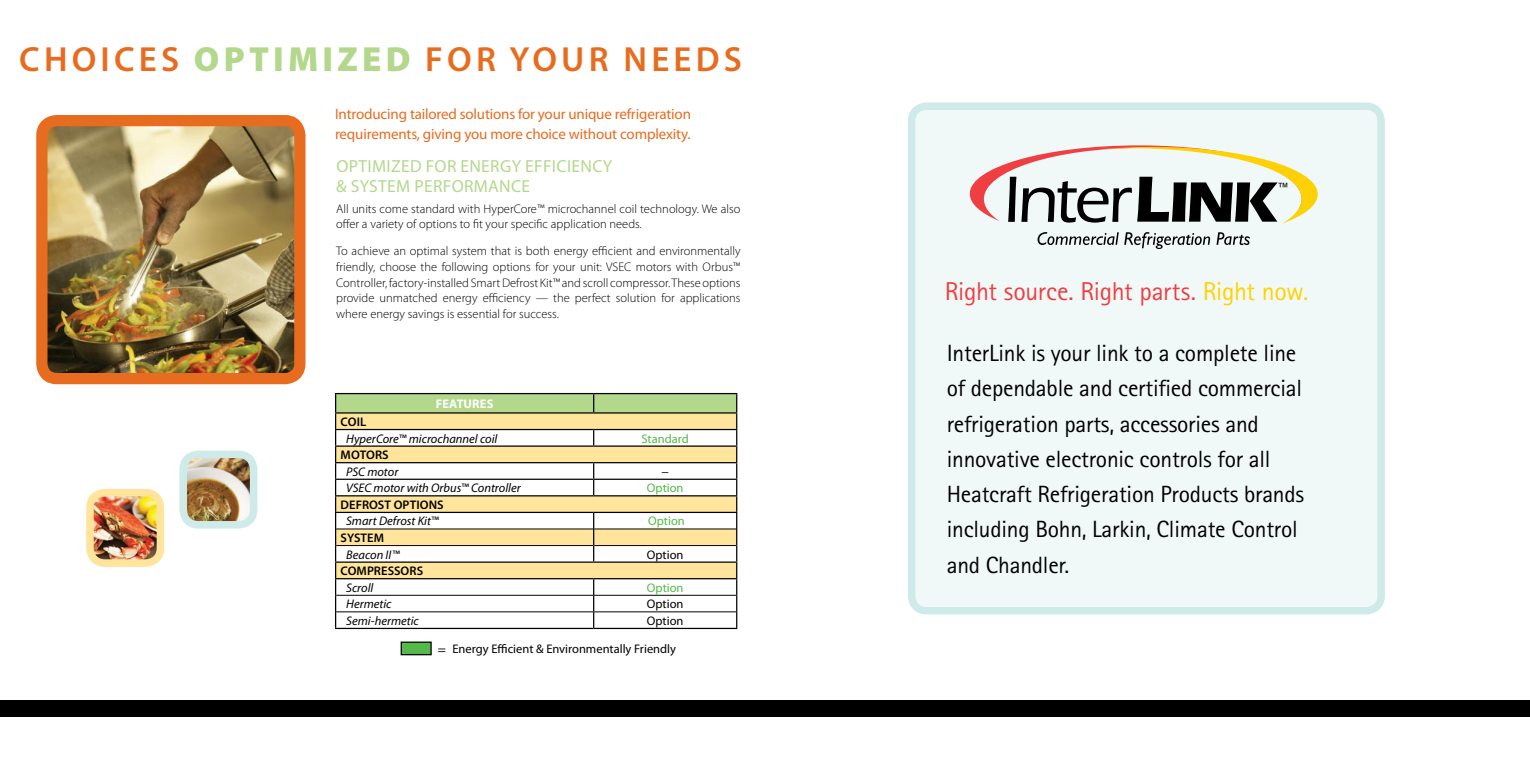
<style>
.page{position:relative;width:1530px;height:765px;background:#fff}
.page>*{position:absolute;margin:0;border:0;box-sizing:border-box;transform-origin:0 0}
.t1{font:600 35px "Myriad Pro";letter-spacing:.12em;color:#e86c1f}
.t2{font:25.88px "Rotis Sans Serif";letter-spacing:-.02em;color:#ef3e42}
.t3{font:23.5px/35.2px "Rotis Sans Serif";letter-spacing:-.01em;color:#000}
.t4{font:17.5px/20px "Myriad Pro";letter-spacing:.02em;color:#b3d88c}
.t5{font:15px/20px "Myriad Pro";letter-spacing:-.01em;color:#e86c1f}
.t6{font:300 12.5px/15.6px "Myriad Pro";color:#000}
.t7{font:italic 12.5px "Myriad Pro";color:#000}
.t8{font:12.5px "Myriad Pro";color:#000}
.t9{font:600 12.5px "Myriad Pro";letter-spacing:.005em;color:#000}
.t10{font:12.5px "Myriad Pro";color:#54b948}
.t11{font:700 12.5px "Myriad Pro";color:#fff}
.t12{font:italic 11.5px "Gill Sans";color:#000}
.s1{font-weight:900;color:#b3d88c}
.s2{font-size:13.75px}
.s3{color:#ffd200}
</style>
<div class="page">
<hr style="left:335px;top:628px;width:259px;height:1px;background:#000">
<hr style="left:335px;top:393px;width:259px;height:1px;background:#000">
<hr style="left:594px;top:393px;width:143px;height:1px;background:#000">
<hr style="left:594px;top:628px;width:143px;height:1px;background:#000">
<svg style="left:335px;top:394px;width:402px;height:234px"></svg>
<hr style="left:336px;top:595px;width:258px;height:1px;background:#000">
<hr style="left:594px;top:595px;width:142px;height:1px;background:#000">
<img style="left:42px;top:121px;width:257px;height:258px;border-radius:15px">
<div style="left:36px;top:115px;width:269px;height:269px;border:11px solid #e86c1f;border-radius:15px"></div>
<img style="left:188px;top:460px;width:60px;height:60px">
<div style="left:179px;top:451px;width:78px;height:78px;border:8px solid #ceebea;border-radius:15px"></div>
<img style="left:90px;top:493px;width:70px;height:70px;border-radius:15px">
<div style="left:86px;top:489px;width:78px;height:78px;border:8px solid #ffe49c;border-radius:15px"></div>
<div style="left:0;top:700px;width:1530px;height:17px;background:#000"></div>
<div style="left:912px;top:106px;width:469px;height:505px;background:#f1f9f8;border-radius:15px"></div>
<div style="left:908px;top:102px;width:477px;height:512px;border:8px solid #ceebea;border-radius:15px"></div>
<svg style="left:970px;top:145px;width:348px;height:79px"></svg>
<svg style="left:1038px;top:232px;width:172px;height:17px"></svg>
<svg style="left:1216px;top:232px;width:34px;height:13px"></svg>
<div style="left:401px;top:642px;width:30px;height:13px;background:#54b948"></div>
<div style="left:401px;top:642px;width:31px;height:13px;border:1px solid #000"></div>
<h1 class="t1" style="left:19px;top:37px;width:724px">CHOICES <span class="s1">OPTIMIZED</span> FOR YOUR NEEDS</h1>
<p class="t5" style="left:335px;top:104px;width:358px">I ntroducing tailored solutions for your unique refrigeration requirements, giving you more choice without complexity.</p>
<h3 class="t4" style="left:336px;top:156px;width:278px">Optimized for energy efficiency &amp; system performance</h3>
<p class="t6" style="left:336px;top:201px;width:406px">All units come standard with HyperCore™ microchannel coil technology. We also offer a variety of options to fit your specific application needs.</p>
<p class="t6" style="left:336px;top:243px;width:406px;text-align:justify">To achieve an optimal system that is both energy efficient and environmentally friendly, choose the following options for your unit: VSEC motors with Orbus™ Controller, factory-installed Smart Defrost Kit™ and scroll compressor. These options provide unmatched energy efficiency — the perfect solution for applications where energy savings is essential for success.</p>
<p class="t11" style="left:436px;top:396px;width:36px">FEATURES</p>
<p class="t9" style="left:341px;top:414px;width:27px">COIL</p>
<p class="t7" style="left:346px;top:431px;width:153px">HyperCore™ microchannel coil</p>
<p class="t10" style="left:642px;top:431px;width:49px">Standard</p>
<p class="t9" style="left:341px;top:447px;width:42px">MOTORS</p>
<p class="t7" style="left:346px;top:464px;width:54px">PSC motor</p>
<p class="t8" style="left:661px;top:464px;width:9px">−</p>
<p class="t7" style="left:346px;top:480px;width:176px">VSEC motor with Orbus™ Controller</p>
<p class="t10" style="left:647px;top:480px;width:38px">Option</p>
<p class="t9" style="left:341px;top:497px;width:96px">DEFROST OPTIONS</p>
<p class="t7" style="left:346px;top:513px;width:94px">Smart Defrost Kit™</p>
<p class="t10" style="left:648px;top:513px;width:38px">Option</p>
<p class="t9" style="left:341px;top:530px;width:45px">SYSTE M</p>
<p class="t7" style="left:346px;top:547px;width:55px">Beacon II™</p>
<p class="t8" style="left:647px;top:547px;width:38px">Option</p>
<p class="t9" style="left:341px;top:563px;width:41px">COMPRESS</p>
<p class="t9" style="left:401px;top:563px;width:17px">ORS</p>
<p class="t7" style="left:346px;top:580px;width:29px">Scroll</p>
<p class="t10" style="left:647px;top:580px;width:38px">Option</p>
<p class="t7" style="left:346px;top:596px;width:47px">Hermetic</p>
<p class="t8" style="left:647px;top:596px;width:38px">Option</p>
<p class="t7" style="left:346px;top:613px;width:74px">Semi-hermetic</p>
<p class="t8" style="left:647px;top:613px;width:38px">Option</p>
<p class="t8" style="left:438px;top:641px;width:240px"><span class="s2">=</span> Energy Efficient &amp; Environmentally Friendly</p>
<p class="t12" style="left:1278px;top:180px;width:13px">™</p>
<h2 class="t2" style="left:945px;top:276px;width:365px">Right source. Right parts. <span class="s3">Right now.</span></h2>
<p class="t3" style="left:947px;top:335px;width:359px">InterLink is your link to a complete line of dependable and certified commercial refrigeration parts, accessories and innovative electronic controls for all Heatcraft Refrigeration Products brands including Bohn, Larkin, Climate Control and Chandler.</p>
</div>
